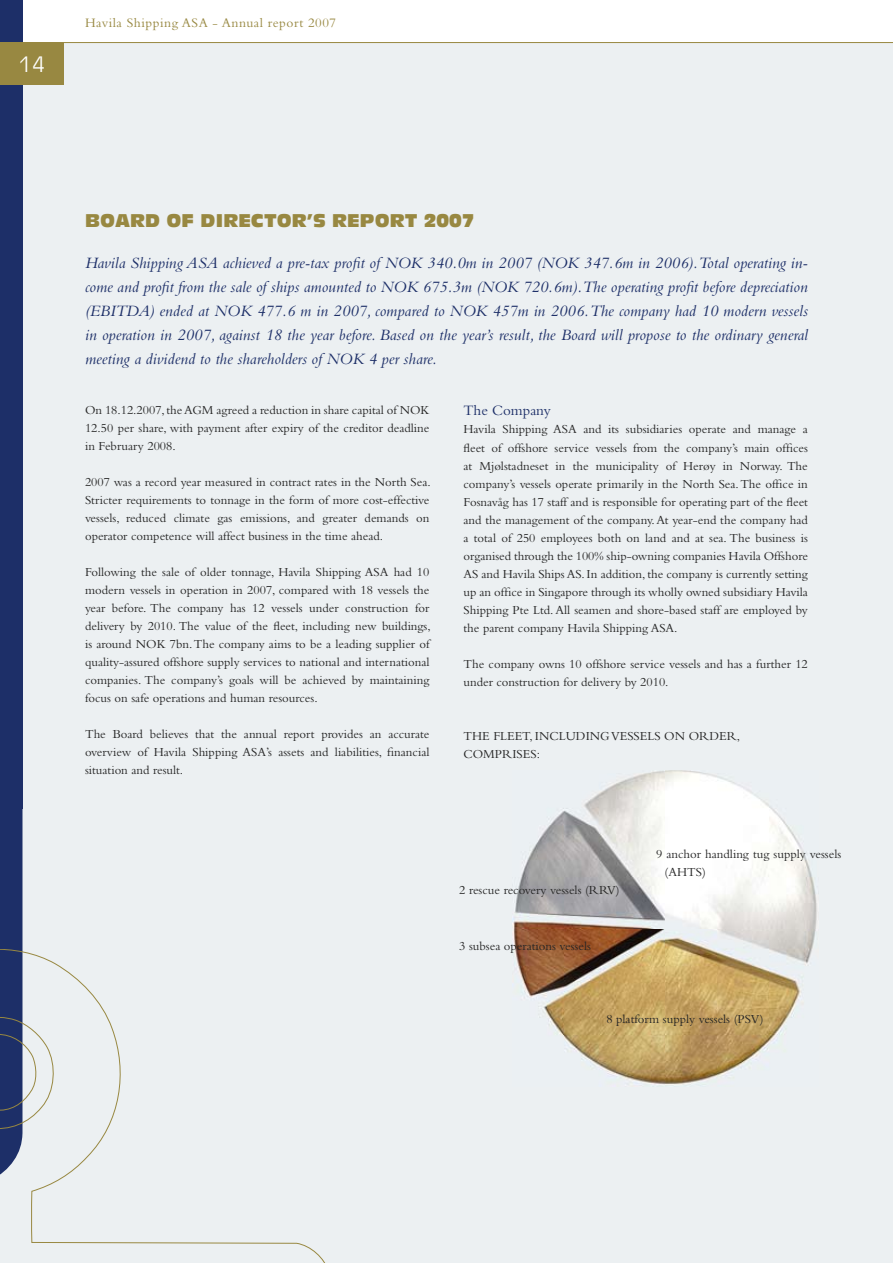
<style>
.page{position:relative;width:893px;height:1263px;background:#fff}
.page>*{position:absolute;margin:0;border:0;box-sizing:border-box;transform-origin:0 0}
.t1{font:300 21px "Antique Olive";color:#fff}
.t2{font:18px "Antique Olive Compact";color:#988841}
.t3{font:italic 16.5px/24px "Bembo";color:#1d2f68;text-align:justify}
.t4{font:15px "Bembo";color:#1d2f68}
.t5{font:13.5px "Bembo";letter-spacing:.04em;color:#988841}
.t6{font:12.75px/18px "Bembo";color:#252525;text-align:justify}
</style>
<div class="page">
<div style="left:0;top:43px;width:893px;height:1220px;background:#ecf0f2"></div>
<hr style="left:0;top:42px;width:893px;height:1px;background:#988841">
<img style="left:513px;top:770px;width:304px;height:315px">
<div style="left:0;top:809px;width:22px;height:140px;background:#1d2f68"></div>
<div style="left:0;top:0;width:22px;height:809px;background:#1d2f68"></div>
<svg style="left:0;top:949px;width:325px;height:314px"></svg>
<div style="left:0;top:43px;width:64px;height:42px;background:#988841"></div>
<h1 class="t1" style="left:19px;top:52px;width:27px">14</h1>
<p class="t5" style="left:85px;top:15px;width:253px">Havila Shipping ASA - Annual report 2007</p>
<h2 class="t2" style="left:85px;top:209px;width:277px">BOARD OF DI RECTOR’S REPO</h2>
<h2 class="t2" style="left:390px;top:209px;width:86px">RT 2007</h2>
<p class="t3" style="left:85px;top:250px;width:724px">Havila Shipping ASA achieved a pre-tax profit ofNOK 340.0m in 2007 (NOK 347.6m in 2006). Total operating in&shy;come and profit from the sale ofships amounted to NOK 675.3m (NOK 720.6m). The operating profit before depreciation (EBITDA) ended at NOK 477.6 m in 2007, compared to NOK 457m in 2006. The company had 10 modern vessels in operation in 2007, against 18 the year before. Based on the year’s result, the Board will propose to the ordinary general meeting a dividend to the shareholders ofNOK 4 per share.</p>
<p class="t6" style="left:85px;top:400px;width:346px">On 18.12.2007, the AGM agreed a reduction in share capital of NOK 12.50 per share, with payment after expiry of the creditor deadline in February 2008.</p>
<p class="t6" style="left:85px;top:473px;width:347px">2007 was a record year measured in contract rates in the North Sea.<br>Stricter requirements to tonnage in the form of more cost-effective vessels, reduced climate gas emissions, and greater demands on operator competence will affect business in the time ahead.</p>
<p class="t6" style="left:85px;top:563px;width:347px">Following the sale of older tonnage, Havila Shipping ASA had 10 modern vessels in operation in 2007, compared with 18 vessels the year before. The company has 12 vessels under construction for delivery by 2010. The value of the fleet, including new buildings, is around NOK 7bn. The company aims to be a leading supplier of quality-assured offshore supply services to national and international companies. The company’s goals will be achieved by maintaining focus on safe operations and human resources.</p>
<p class="t6" style="left:85px;top:725px;width:346px">The Board believes that the annual report provides an accurate overview of Havila Shipping ASA’s assets and liabilities, financial situation and result.</p>
<p class="t4" style="left:463px;top:402px;width:89px">The Company</p>
<p class="t6" style="left:463px;top:420px;width:346px">Havila Shipping ASA and its subsidiaries operate and manage a fleet of offshore service vessels from the company’s main offices at Mjølstadneset in the municipality of Herøy in Norway. The company’s vessels operate primarily in the North Sea. The office in Fosnavåg has 17 staff and is responsible for operating part of the fleet and the management of the company. At year-end the company had a total of 250 employees both on land and at sea. The business is organised through the 100% ship-owning companies Havila Offshore AS and Havila Ships AS. In addition, the company is currently setting up an office in Singapore through its wholly owned subsidiary Havila Shipping Pte Ltd. All seamen and shore-based staff are employed by the parent company Havila Shipping ASA.</p>
<p class="t6" style="left:463px;top:654px;width:346px">The company owns 10 offshore service vessels and has a further 12 under construction for delivery by 2010.</p>
<p class="t6" style="left:463px;top:726px;width:39px">The fleet</p>
<p class="t6" style="left:529px;top:726px;width:15px">, including</p>
<p class="t6" style="left:611px;top:726px;width:9px">vessels</p>
<p class="t6" style="left:664px;top:726px;width:35px">on order</p>
<p class="t6" style="left:737px;top:726px;width:5px">,</p>
<p class="t6" style="left:463px;top:744px;width:9px">comprises</p>
<p class="t6" style="left:537px;top:744px;width:5px">:</p>
<p class="t6" style="left:459px;top:881px;width:162px">2 rescue recovery vessels (RRV)</p>
<p class="t6" style="left:459px;top:937px;width:133px">3 subsea operations vessels</p>
<p class="t6" style="left:665px;top:845px;width:178px;text-indent:-9px">9 anchor handling tug supply vessels (AHTS)</p>
<p class="t6" style="left:606px;top:1010px;width:159px">8 platform supply vessels (PSV)</p>
</div>
